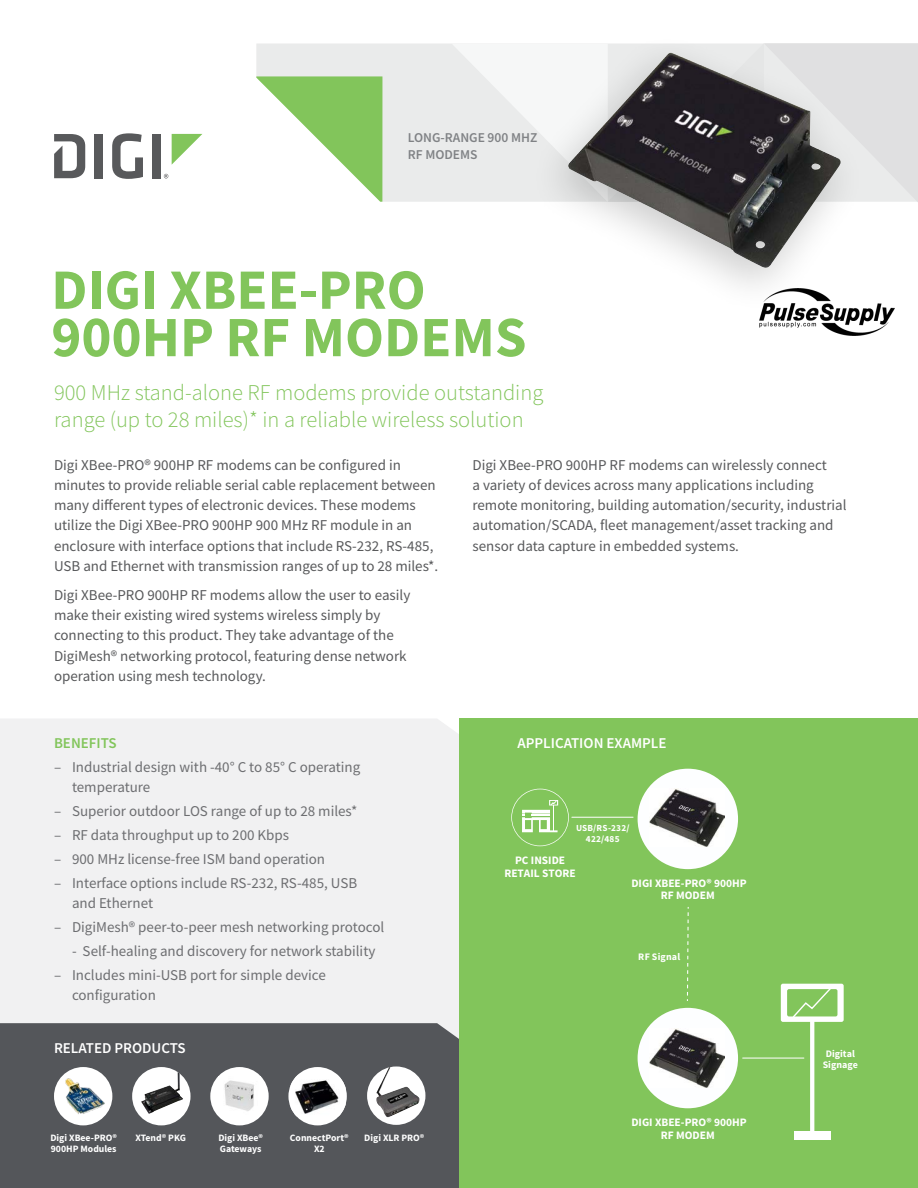
<style>
.page{position:relative;width:918px;height:1188px;background:#fff}
.page>*{position:absolute;margin:0;border:0;box-sizing:border-box;transform-origin:0 0}
.t1{font:700 57px "Source Sans Pro";color:#82c55b}
.Product_Description{font:300 22.5px/27px "Source Sans Pro";color:#82c55b}
.Body_Copy{font:15px/20.2px "Source Sans Pro";color:#58595b}
.Bullets{font:15px/19.5px "Source Sans Pro";color:#6d6e71}
.t2{font:600 15px "Source Sans Pro";color:#fff}
.t3{font:600 15px "Source Sans Pro";color:#82c55b}
.t4{font:600 13.5px/16.5px "Source Sans Pro";color:#808285}
.t5{font:700 11.4px/12.9px "Source Sans Pro";color:#fff;text-align:center}
.t6{font:700 10.05px/11.4px "Source Sans Pro";color:#fff}
.t7{font:700 9.75px/10.5px "Source Sans Pro";color:#fff}
.t8{font:700 9.3px/11.4px "Source Sans Pro";letter-spacing:.025em;color:#fff;text-align:center}
</style>
<div class="page">
<div style="left:95px;top:134px;width:8px;height:44px;background:#58595b"></div>
<svg style="left:112px;top:133px;width:31px;height:46px"></svg>
<div style="left:152px;top:134px;width:9px;height:44px;background:#58595b"></div>
<svg style="left:172px;top:134px;width:30px;height:30px"></svg>
<svg style="left:54px;top:134px;width:31px;height:44px"></svg>
<svg style="left:164px;top:174px;width:4px;height:4px"></svg>
<div style="left:459px;top:718px;width:459px;height:470px;background:#82c55b"></div>
<div style="left:0;top:719px;width:459px;height:304px;background:#f1f1f2"></div>
<div style="left:0;top:1023px;width:459px;height:165px;background:#54565a"></div>
<div style="left:256px;top:44px;width:195px;height:158px;background:#eaebeb"></div>
<svg style="left:256px;top:76px;width:126px;height:126px"></svg>
<svg style="left:451px;top:43px;width:467px;height:159px"></svg>
<div style="left:367px;top:1066px;width:58px;height:59px;background:#fff;border-radius:50%"></div>
<img style="left:376px;top:1067px;width:44px;height:51px">
<svg style="left:686px;top:907px;width:3px;height:94px"></svg>
<div style="left:638px;top:769px;width:100px;height:100px;background:#fdfeff;border-radius:50%"></div>
<svg style="left:511px;top:789px;width:58px;height:57px"></svg>
<div style="left:638px;top:1008px;width:100px;height:100px;background:#fdfeff;border-radius:50%"></div>
<svg style="left:781px;top:984px;width:63px;height:147px"></svg>
<div style="left:794px;top:1131px;width:37px;height:9px;background:#fff"></div>
<hr style="left:572px;top:817px;width:61px;height:1px;background:#fff">
<hr style="left:743px;top:1058px;width:61px;height:1px;background:#fff">
<img style="left:650px;top:788px;width:75px;height:59px">
<img style="left:650px;top:1029px;width:75px;height:58px">
<div style="left:54px;top:1067px;width:58px;height:58px;background:#fff;border-radius:50%"></div>
<svg style="left:63px;top:1076px;width:49px;height:46px"></svg>
<div style="left:63px;top:1076px;width:44px;height:40px;background:#fff"></div>
<img style="left:65px;top:1078px;width:40px;height:38px">
<div style="left:210px;top:1067px;width:59px;height:58px;background:#fff;border-radius:50%"></div>
<svg style="left:132px;top:1067px;width:59px;height:58px"></svg>
<img style="left:170px;top:1072px;width:7px;height:18px">
<div style="left:288px;top:1067px;width:59px;height:58px;background:#fff;border-radius:50%"></div>
<img style="left:291px;top:1075px;width:55px;height:41px">
<div style="left:531px;top:31px;width:337px;height:285px;background:#000;opacity:.2"></div>
<img style="left:566px;top:53px;width:275px;height:217px">
<img style="left:224px;top:1080px;width:30px;height:31px">
<img style="left:760px;top:289px;width:134px;height:46px">
<p class="t4" style="left:408px;top:129px;width:131px">LONG-RANGE 900 MHZ<br>RF MODEMS</p>
<p class="t1" style="left:51px;top:251px;width:376px">DIGI XBEE-PRO</p>
<p class="t1" style="left:51px;top:299px;width:477px">900HP RF MODEMS</p>
<p class="Product_Description" style="left:54px;top:379px;width:491px">900 MHz stand-alone RF modems provide outstanding range (up to 28 miles)* in a reliable wireless solution</p>
<p class="Body_Copy" style="left:54px;top:454px;width:386px">Digi XBee-PRO® 900HP RF modems can be configured in minutes to provide reliable serial cable replacement between many different types of electronic devices. These modems utilize the Digi XBee-PRO 900HP 900 MHz RF module in an enclosure with interface options that include RS-232, RS-485, USB and Ethernet with transmission ranges of up to 28 miles*.</p>
<p class="Body_Copy" style="left:54px;top:585px;width:358px">Digi XBee-PRO 900HP RF modems allow the user to easily make their existing wired systems wireless simply by connecting to this product. They take advantage of the DigiMesh® networking protocol, featuring dense network operation using mesh technology.</p>
<p class="Body_Copy" style="left:472px;top:454px;width:376px">Digi XBee-PRO 900HP RF modems can wirelessly connect<br>a variety of devices across many applications including remote monitoring, building automation/security, industrial automation/SCADA, fleet management/asset tracking and sensor data capture in embedded systems.</p>
<p class="t3" style="left:54px;top:734px;width:64px">BENEFITS</p>
<p class="Bullets" style="left:72px;top:758px;width:290px;text-indent:-18px">– Industrial design with -40° C to 85° C operating temperature</p>
<p class="Bullets" style="left:54px;top:801px;width:305px">– Superior outdoor LOS range of up to 28 miles*</p>
<p class="Bullets" style="left:54px;top:825px;width:237px">– RF data throughput up to 200 Kbps</p>
<p class="Bullets" style="left:54px;top:849px;width:273px">– 900 MHz license-free ISM band operation</p>
<p class="Bullets" style="left:72px;top:873px;width:287px;text-indent:-18px">– Interface options include RS-232, RS-485, USB and Ethernet</p>
<p class="Bullets" style="left:54px;top:917px;width:332px">– DigiMesh® peer-to-peer mesh networking protocol</p>
<p class="Bullets" style="left:72px;top:941px;width:305px">- Self-healing and discovery for network stability</p>
<p class="Bullets" style="left:72px;top:965px;width:255px;text-indent:-18px">– Includes mini-USB port for simple device configuration</p>
<p class="t2" style="left:54px;top:1038px;width:133px">RELATED PRODUCTS</p>
<p class="t2" style="left:518px;top:734px;width:151px">APPLICATION EXAMPLE</p>
<p class="t8" style="left:576px;top:822px;width:55px">USB/RS-232/<br>422/485</p>
<p class="t5" style="left:504px;top:854px;width:73px">PC INSIDE<br>RETAIL STORE</p>
<p class="t5" style="left:631px;top:877px;width:117px">DIGI XBEE-PRO® 900HP<br>RF MODEM</p>
<p class="t6" style="left:638px;top:951px;width:43px">RF Signal</p>
<p class="t5" style="left:631px;top:1116px;width:117px">DIGI XBEE-PRO® 900HP</p>
<p class="t7" style="left:50px;top:1133px;width:68px">Digi XBee-PRO®</p>
<p class="t5" style="left:661px;top:1129px;width:55px">RF MODEM</p>
<p class="t7" style="left:51px;top:1143px;width:67px">900HP Modules</p>
<p class="t7" style="left:364px;top:1132px;width:62px">Digi XLR PRO®</p>
<p class="t7" style="left:136px;top:1133px;width:52px">XTend® PKG</p>
<p class="t7" style="left:218px;top:1133px;width:46px">Digi XBee®<br>Gateways</p>
<p class="t7" style="left:290px;top:1133px;width:60px">ConnectPort®</p>
<p class="t7" style="left:314px;top:1143px;width:12px">X2</p>
<p class="t6" style="left:823px;top:1048px;width:37px">Digital<br>Signage</p>
</div>
